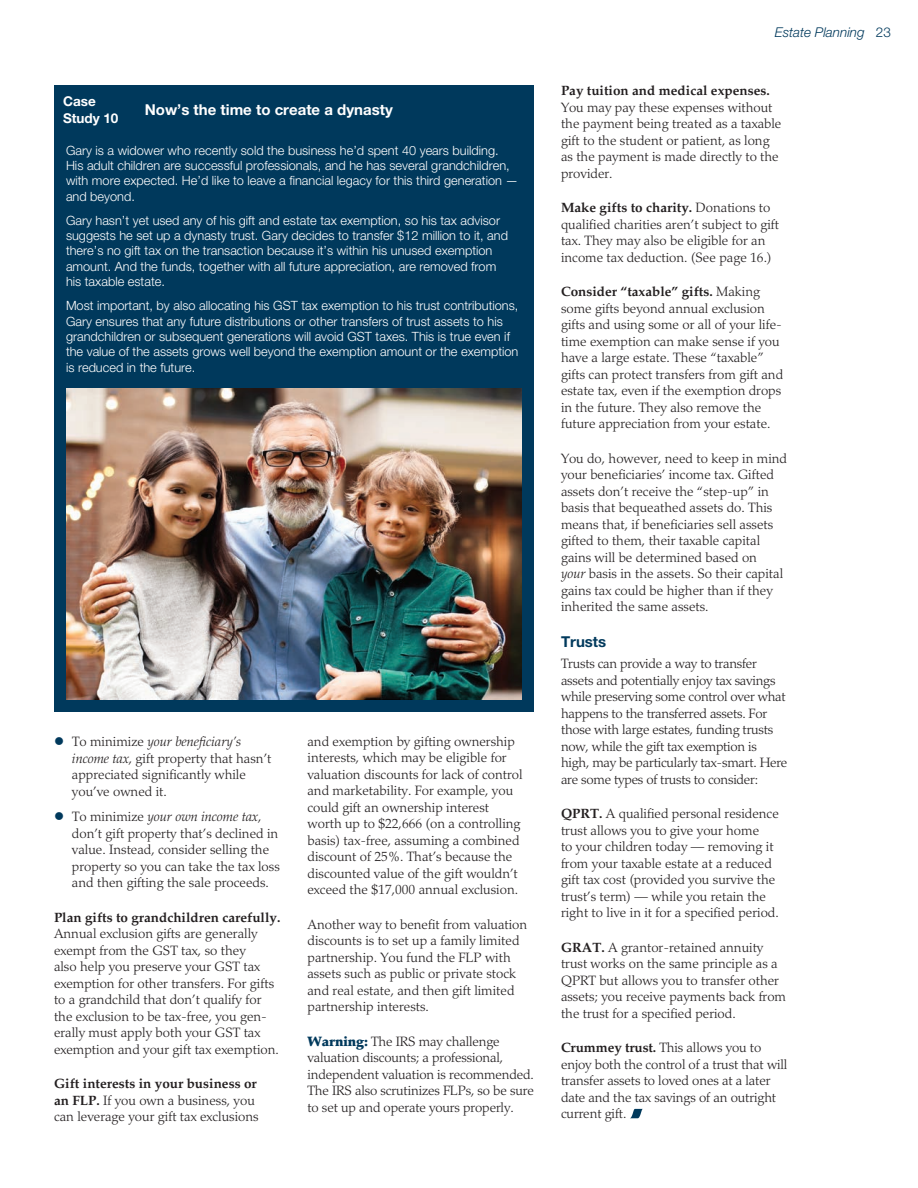
<style>
.page{position:relative;width:918px;height:1188px;background:#fff}
.page>*{position:absolute;margin:0;border:0;box-sizing:border-box;transform-origin:0 0}
.t1{font:700 15px "Helvetica Neue LT Std";color:#fff}
.t2{font:700 15px "Helvetica Neue LT Std";color:#00395c}
.t3{font:300 13.5px/16.5px "Palatino LT Std";color:#231f20}
.t4{font:700 13.5px "Palatino LT Std";color:#231f20}
.t5{font:italic 300 13.5px "Helvetica Neue LT Std";color:#00395c}
.t6{font:700 13.5px/16.5px "Helvetica Neue LT Std";color:#fff}
.t7{font:300 12.75px/15.3px "Helvetica Neue LT Std";color:#fff}
.s1{color:#00395c}
.s2{font-style:italic}
.s3{font-weight:700}
.s4{font-weight:900;color:#00395c}
.s5{font-style:normal}
</style>
<div class="page">
<svg style="left:630px;top:1109px;width:13px;height:9px"></svg>
<div style="left:54px;top:86px;width:480px;height:626px;background:#00395c"></div>
<img style="left:66px;top:389px;width:456px;height:311px">
<p class="t6" style="left:63px;top:93px;width:57px">Case<br>Study 10</p>
<p class="t1" style="left:145px;top:100px;width:250px">Now’s the time to create a dynasty</p>
<p class="t7" style="left:66px;top:142px;width:454px">Gary is a widower who recently sold the business he’d spent 40 years building.<br>His adult children are successful professionals, and he has several grandchildren, with more expected. He’d like to leave a financial legacy for this third generation — and beyond.</p>
<p class="t7" style="left:66px;top:212px;width:444px">Gary hasn’t yet used any of his gift and estate tax exemption, so his tax advisor suggests he set up a dynasty trust. Gary decides to transfer $12 million to it, and there’s no gift tax on the transaction because it’s within his unused exemption amount. And the funds, together with all future appreciation, are removed from his taxable estate.</p>
<p class="t7" style="left:66px;top:298px;width:454px">Most important, by also allocating his GST tax exemption to his trust contributions, Gary ensures that any future distributions or other transfers of trust assets to his grandchildren or subsequent generations will avoid GST taxes. This is true even if the value of the assets grows well beyond the exemption amount or the exemption is reduced in the future.</p>
<p class="t3" style="left:72px;top:734px;width:201px;text-indent:-18px"><span class="s1">●</span> To minimize <span class="s2">your beneficiary’s income tax</span>, gift property that hasn’t appreciated significantly while you’ve owned it.</p>
<p class="t3" style="left:72px;top:809px;width:209px;text-indent:-18px"><span class="s1">●</span> To minimize <span class="s2">your own income tax</span>, don’t gift property that’s declined in value. Instead, consider selling the property so you can take the tax loss and then gifting the sale proceeds.</p>
<p class="t4" style="left:54px;top:909px;width:228px">Plan gifts to grandchildren carefully.</p>
<p class="t3" style="left:54px;top:926px;width:226px">Annual exclusion gifts are generally exempt from the GST tax, so they<br>also help you preserve your GST tax exemption for other transfers. For gifts to a grandchild that don’t qualify for the exclusion to be tax-free, you gen&shy;erally must apply both your GST tax exemption and your gift tax exemption.</p>
<p class="t3" style="left:54px;top:1076px;width:206px"><span class="s3">Gift interests in your business or an FLP.</span> If you own a business, you can leverage your gift tax exclusions</p>
<p class="t3" style="left:308px;top:733px;width:217px">and exemption by gifting ownership interests, which may be eligible for valuation discounts for lack of control and marketability. For example, you could gift an ownership interest worth up to $22,666 (on a controlling basis) tax-free, assuming a combined discount of 25%. That’s because the discounted value of the gift wouldn’t exceed the $17,000 annual exclusion.</p>
<p class="t3" style="left:308px;top:916px;width:221px">Another way to benefit from valuation discounts is to set up a family limited partnership. You fund the FLP with assets such as public or private stock and real estate, and then gift limited partnership interests.</p>
<p class="t3" style="left:308px;top:1033px;width:228px"><span class="s4">Warning:</span> The IRS may challenge valuation discounts; a professional, independent valuation is recommended.<br>The IRS also scrutinizes FLPs, so be sure to set up and operate yours properly.</p>
<p class="t5" style="left:775px;top:24px;width:118px">Estate Planning <span class="s5">23</span></p>
<p class="t4" style="left:561px;top:83px;width:210px">Pay tuition and medical expenses.</p>
<p class="t3" style="left:561px;top:99px;width:222px">You may pay these expenses without the payment being treated as a taxable gift to the student or patient, as long as the payment is made directly to the provider.</p>
<p class="t3" style="left:561px;top:200px;width:220px"><span class="s3">Make gifts to charity.</span> Donations to qualified charities aren’t subject to gift tax. They may also be eligible for an income tax deduction. (See page 16.)</p>
<p class="t3" style="left:561px;top:284px;width:224px"><span class="s3">Consider “taxable” gifts.</span> Making some gifts beyond annual exclusion gifts and using some or all of your life&shy;time exemption can make sense if you have a large estate. These “taxable” gifts can protect transfers from gift and estate tax, even if the exemption drops in the future. They also remove the future appreciation from your estate.</p>
<p class="t3" style="left:561px;top:450px;width:228px">You do, however, need to keep in mind your beneficiaries’ income tax. Gifted assets don’t receive the “step-up” in basis that bequeathed assets do. This means that, if beneficiaries sell assets gifted to them, their taxable capital gains will be determined based on<br><span class="s2">your</span> basis in the assets. So their capital gains tax could be higher than if they inherited the same assets.</p>
<p class="t2" style="left:561px;top:633px;width:47px">Trusts</p>
<p class="t3" style="left:561px;top:656px;width:228px">Trusts can provide a way to transfer assets and potentially enjoy tax savings while preserving some control over what happens to the transferred assets. For those with large estates, funding trusts now, while the gift tax exemption is high, may be particularly tax-smart. Here are some types of trusts to consider:</p>
<p class="t3" style="left:561px;top:806px;width:219px"><span class="s3">QPRT.</span> A qualified personal residence trust allows you to give your home<br>to your children today — removing it from your taxable estate at a reduced gift tax cost (provided you survive the trust’s term) — while you retain the right to live in it for a specified period.</p>
<p class="t3" style="left:561px;top:939px;width:227px"><span class="s3">GRAT.</span> A grantor-retained annuity trust works on the same principle as a QPRT but allows you to transfer other assets; you receive payments back from the trust for a specified period.</p>
<p class="t3" style="left:561px;top:1040px;width:228px"><span class="s3">Crummey trust.</span> This allows you to enjoy both the control of a trust that will transfer assets to loved ones at a later date and the tax savings of an outright current gift.</p>
</div>
